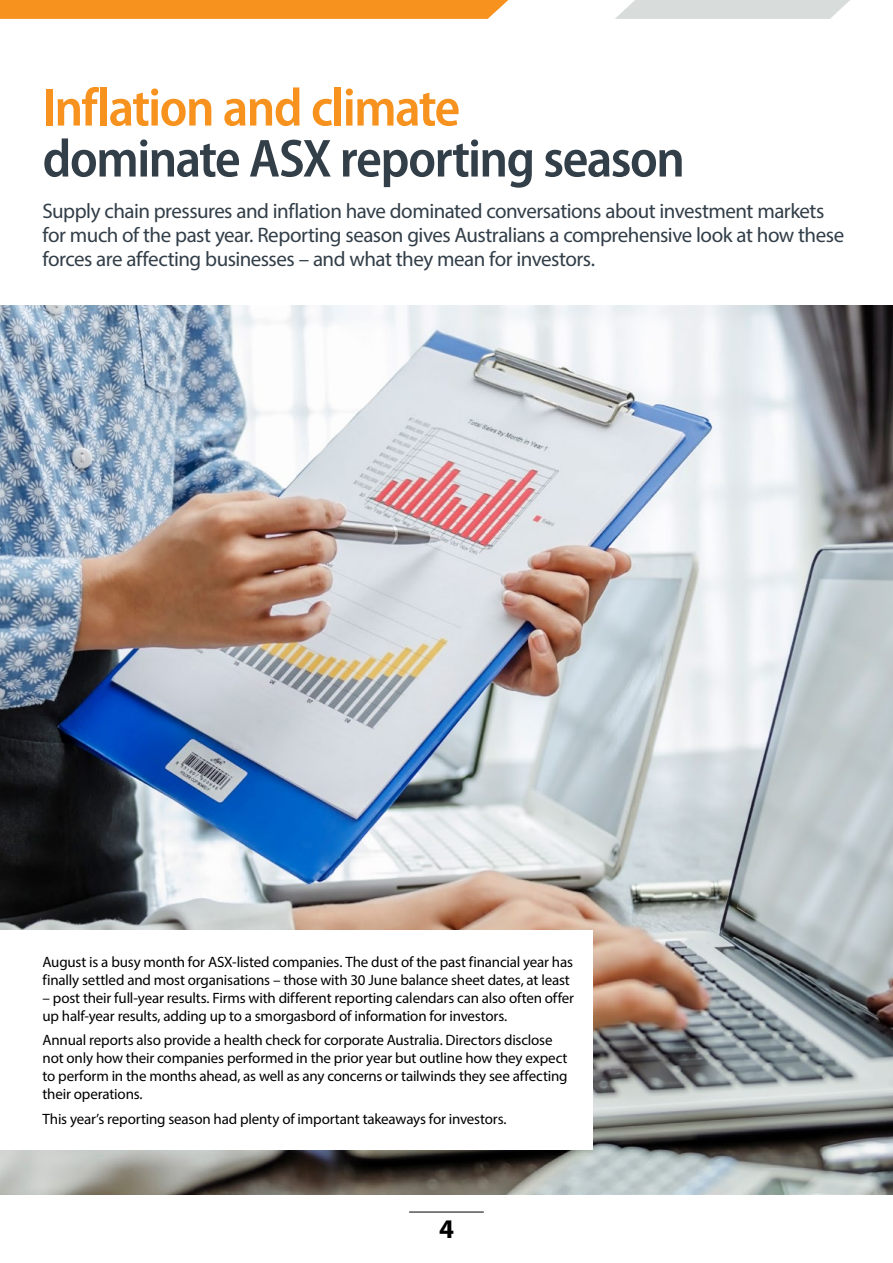
<style>
.page{position:relative;width:893px;height:1263px;background:#fff}
.page>*{position:absolute;margin:0;border:0;box-sizing:border-box;transform-origin:0 0}
.t1{font:600 semi-condensed 54px/51px "Myriad Pro";letter-spacing:-.03em;color:#323e48}
.t2{font:700 27px "Myriad Pro";color:#000}
.INTRO{font:21px/24px "Myriad Pro";letter-spacing:-.025em;color:#323e48}
.TEXT{font:15px/18px "Myriad Pro";letter-spacing:-.015em;color:#000}
.s1{color:#f7921e}
</style>
<div class="page">
<hr style="left:409px;top:1212px;width:75px;height:1px;background:#000">
<svg style="left:0;top:0;width:509px;height:19px;background:#f79423"></svg>
<svg style="left:615px;top:0;width:235px;height:19px;background:#dbdfde"></svg>
<img style="left:0;top:305px;width:893px;height:890px">
<div style="left:0;top:930px;width:592px;height:219px;background:#fff"></div>
<h1 class="t1" style="left:43px;top:81px;width:644px"><span class="s1">Inflation and climate<br></span>dominate ASX reporting season</h1>
<p class="INTRO" style="left:43px;top:198px;width:803px">Supply chain pressures and inflation have dominated conversations about investment markets for much of the past year. Reporting season gives Australians a comprehensive look at how these forces are affecting businesses – and what they mean for investors.</p>
<p class="TEXT" style="left:43px;top:953px;width:532px">August is a busy month for ASX-listed companies. The dust of the past financial year has finally settled and most organisations – those with 30 June balance sheet dates, at least</p>
<p class="TEXT" style="left:43px;top:989px;width:533px">– post their full-year results. Firms with different reporting calendars can also often offer up half-year results, adding up to a smorgasbord of information for investors.</p>
<p class="TEXT" style="left:43px;top:1031px;width:527px">Annual reports also provide a health check for corporate Australia. Directors disclose not only how their companies performed in the prior year but outline how they expect to perform in the months ahead, as well as any concerns or tailwinds they see affecting their operations.</p>
<p class="TEXT" style="left:43px;top:1109px;width:466px">This year’s reporting season had plenty of important takeaways for investors.</p>
<h2 class="t2" style="left:439px;top:1211px;width:16px">4</h2>
</div>
